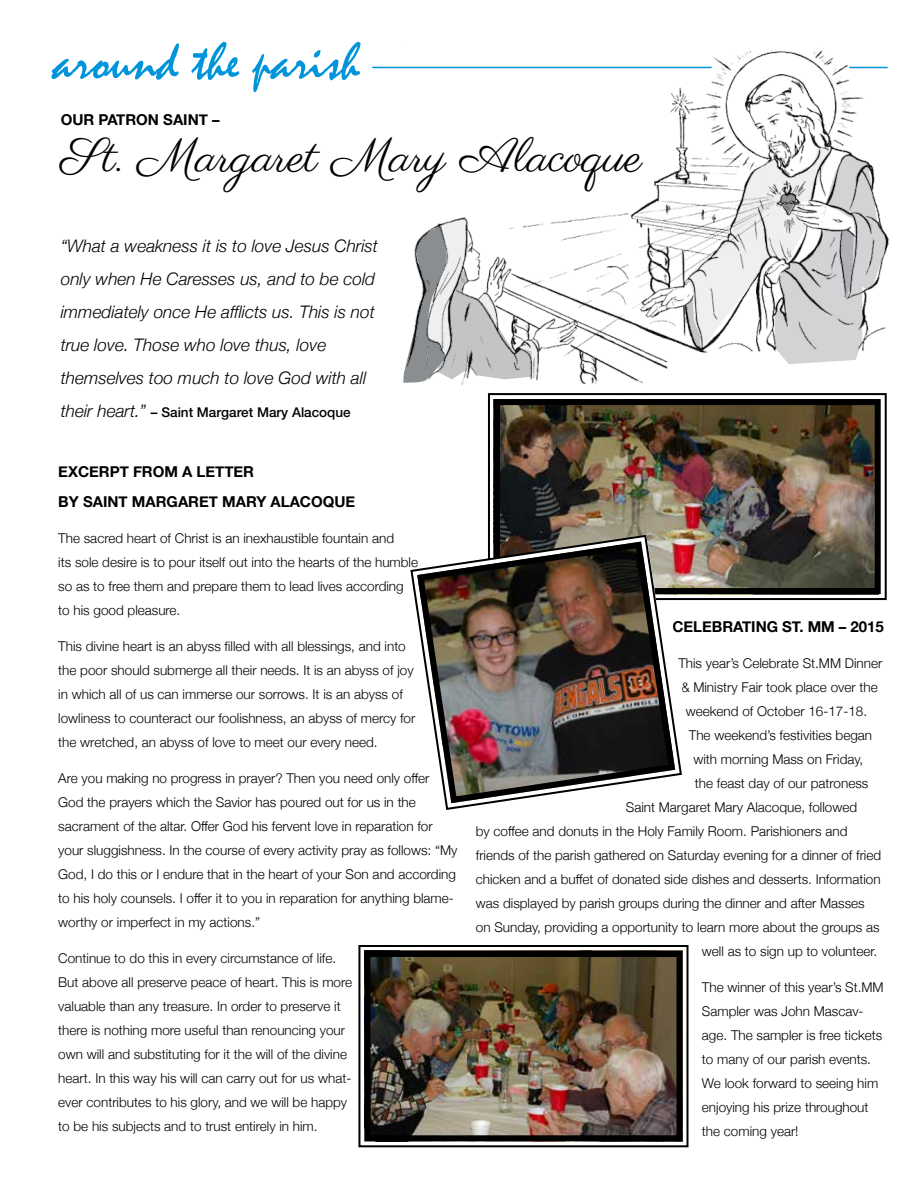
<style>
.page{position:relative;width:918px;height:1188px;background:#fff}
.page>*{position:absolute;margin:0;border:0;box-sizing:border-box;transform-origin:0 0}
.t1{font:54px "Mistral";color:#0095da}
.t2{font:48px "Parisienne";color:#000}
.t3{font:italic 300 17.25px/33px "Helvetica Neue";color:#000}
.t4{font:700 15px/30px "Helvetica Neue";color:#000}
.t5{font:300 13.5px/24px "Helvetica Neue";color:#000}
.t6{font:500 13.5px "Helvetica Neue";color:#000}
.s1{font-weight:300;font-style:italic;font-size:17.25px}
</style>
<div class="page">
<hr style="left:372px;top:67px;width:516px;height:1px;background:#0095da">
<img style="left:488px;top:393px;width:399px;height:208px">
<div style="left:494px;top:399px;width:387px;height:195px;border:6px solid #000"></div>
<img style="left:396px;top:50px;width:493px;height:335px">
<img style="left:410px;top:534px;width:273px;height:276px">
<div style="left:418px;top:542px;width:257px;height:261px;border:6px solid #000;border-radius:33px"></div>
<img style="left:358px;top:945px;width:331px;height:203px">
<div style="left:364px;top:951px;width:318px;height:190px;border:6px solid #000"></div>
<h1 class="t1" style="left:53px;top:32px;width:309px">around the parish</h1>
<p class="t4" style="left:61px;top:105px;width:160px">OUR PATRON SAINT –</p>
<h2 class="t2" style="left:61px;top:127px;width:583px">St. Margaret Mary Alacoque</h2>
<p class="t3" style="left:61px;top:229px;width:319px">“What a weakness it is to love Jesus Christ only when He Caresses us, and to be cold immediately once He afflicts us. This is not true love. Those who love thus, love themselves too much to love God with all</p>
<p class="t6" style="left:61px;top:404px;width:292px"><span class="s1">their heart.”</span> – Saint Margaret Mary Alacoque</p>
<p class="t4" style="left:58px;top:457px;width:298px">EXCERPT FROM A LETTER<br>BY SAINT MARGARET MARY ALACOQUE</p>
<p class="t5" style="left:58px;top:525px;width:361px">The sacred heart of Christ is an inexhaustible fountain and<br>its sole desire is to pour itself out into the hearts of the humble so as to free them and prepare them to lead lives according to his good pleasure.</p>
<p class="t5" style="left:58px;top:633px;width:359px">This divine heart is an abyss filled with all blessings, and into the poor should submerge all their needs. It is an abyss of joy in which all of us can immerse our sorrows. It is an abyss of lowliness to counteract our foolishness, an abyss of mercy for the wretched, an abyss of love to meet our every need.</p>
<p class="t5" style="left:58px;top:765px;width:401px">Are you making no progress in prayer? Then you need only offer God the prayers which the Savior has poured out for us in the sacrament of the altar. Offer God his fervent love in reparation for your sluggishness. In the course of every activity pray as follows: “My God, I do this or I endure that in the heart of your Son and according to his holy counsels. I offer it to you in reparation for anything blame&shy;worthy or imperfect in my actions.”</p>
<p class="t5" style="left:58px;top:945px;width:295px">Continue to do this in every circumstance of life.<br>But above all preserve peace of heart. This is more valuable than any treasure. In order to preserve it there is nothing more useful than renouncing your own will and substituting for it the will of the divine heart. In this way his will can carry out for us what&shy;ever contributes to his glory, and we will be happy to be his subjects and to trust entirely in him.</p>
<p class="t4" style="left:672px;top:612px;width:213px">CELEBRATING ST. MM – 2015</p>
<p class="t5" style="left:678px;top:651px;width:205px">This year’s Celebrate St.MM Dinner</p>
<p class="t5" style="left:681px;top:675px;width:198px">&amp; Ministry Fair took place over the</p>
<p class="t5" style="left:686px;top:699px;width:183px">weekend of October 16-17-18.</p>
<p class="t5" style="left:689px;top:723px;width:185px">The weekend’s festivities began</p>
<p class="t5" style="left:693px;top:747px;width:171px">with morning Mass on Friday,</p>
<p class="t5" style="left:695px;top:771px;width:175px">the feast day of our patroness</p>
<p class="t5" style="left:626px;top:795px;width:233px">Saint Margaret Mary Alacoque, followed</p>
<p class="t5" style="left:476px;top:819px;width:373px">by coffee and donuts in the Holy Family Room. Parishioners and</p>
<p class="t5" style="left:476px;top:843px;width:407px">friends of the parish gathered on Saturday evening for a dinner of fried</p>
<p class="t5" style="left:476px;top:867px;width:406px">chicken and a buffet of donated side dishes and desserts. Information</p>
<p class="t5" style="left:476px;top:891px;width:390px">was displayed by parish groups during the dinner and after Masses</p>
<p class="t5" style="left:476px;top:915px;width:405px">on Sunday, providing a opportunity to learn more about the groups as</p>
<p class="t5" style="left:702px;top:939px;width:177px">well as to sign up to volunteer.</p>
<p class="t5" style="left:702px;top:975px;width:183px">The winner of this year’s St.MM<br>Sampler was John Mascav&shy;age. The sampler is free tickets to many of our parish events.<br>We look forward to seeing him enjoying his prize throughout the coming year!</p>
</div>
